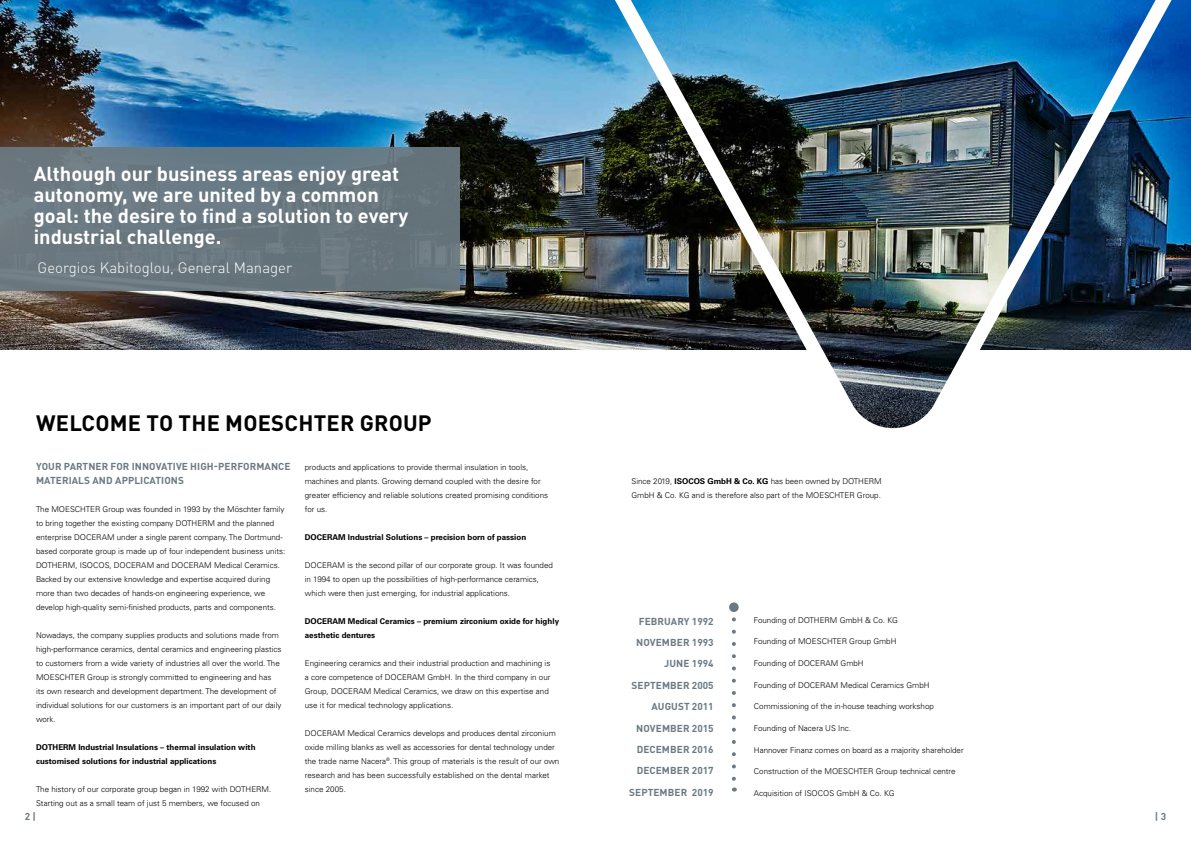
<style>
.page{position:relative;width:1191px;height:842px;background:#fff}
.page>*{position:absolute;margin:0;border:0;box-sizing:border-box;transform-origin:0 0}
.t1{font:700 22px "DIN Pro";letter-spacing:.01em;color:#000}
.t2{font:700 20px/21px "DIN Pro";color:#fff}
.t3{font:300 15px "DIN Pro";color:#fff}
.t4{font:700 10px/21.4px "DIN Pro";letter-spacing:.01em;color:#6b7a82}
.t5{font:300 8px/14px "Univers LT Std";color:#000}
.t6{font:700 8px/14px "Univers LT Std";color:#000}
.s1{font-weight:700}
</style>
<div class="page">
<img style="left:0;top:0;width:548px;height:350px">
<img style="left:548px;top:0;width:643px;height:429px">
<svg style="left:732px;top:619px;width:4px;height:172px"></svg>
<div style="left:729px;top:602px;width:9px;height:10px;background:#6b7a82;border-radius:50%"></div>
<div style="left:0;top:147px;width:460px;height:144px;background:#6b7a82"></div>
<h2 class="t2" style="left:34px;top:162px;width:376px">Although our business areas enjoy great autonomy, we are united by a common goal: the desire to find a solution to every industrial challenge.</h2>
<h3 class="t3" style="left:38px;top:256px;width:256px">Georgios Kabitoglou, General Manager</h3>
<h1 class="t1" style="left:36px;top:406px;width:397px">WELCOME TO THE MOESCHTER GROUP</h1>
<p class="t5" style="left:305px;top:460px;width:245px">products and applications to provide thermal insulation in tools, machines and plants. Growing demand coupled with the desire for greater efficiency and reliable solutions created promising conditions for us.</p>
<p class="t6" style="left:305px;top:530px;width:223px">DOCERAM Industrial Solutions – precision born of passion</p>
<p class="t5" style="left:305px;top:558px;width:250px">DOCERAM is the second pillar of our corporate group. It was founded in 1994 to open up the possibilities of high-performance ceramics, which were then just emerging, for industrial applications.</p>
<p class="t6" style="left:305px;top:614px;width:256px">DOCERAM Medical Ceramics – premium zirconium oxide for highly aesthetic dentures</p>
<p class="t5" style="left:305px;top:656px;width:247px">Engineering ceramics and their industrial production and machining is a core competence of DOCERAM GmbH. In the third company in our Group, DOCERAM Medical Ceramics, we draw on this expertise and use it for medical technology applications.</p>
<p class="t5" style="left:305px;top:726px;width:256px">DOCERAM Medical Ceramics develops and produces dental zirconium oxide milling blanks as well as accessories for dental technology under the trade name Nacera<sup>®</sup>. This group of materials is the result of our own research and has been successfully established on the dental market since 2005.</p>
<p class="t4" style="left:36px;top:459px;width:256px;line-height:14px">YOUR PARTNER FOR INNOVATIVE HIGH-PERFORMANCE<br>MATERIALS AND APPLICATIONS</p>
<p class="t5" style="left:36px;top:502px;width:251px">The MOESCHTER Group was founded in 1993 by the Möschter family to bring together the existing company DOTHERM and the planned enterprise DOCERAM under a single parent company. The Dortmund&shy;based corporate group is made up of four independent business units:<br>DOTHERM, ISOCOS, DOCERAM and DOCERAM Medical Ceramics.<br>Backed by our extensive knowledge and expertise acquired during more than two decades of hands-on engineering experience, we develop high-quality semi-finished products, parts and components.</p>
<p class="t5" style="left:36px;top:628px;width:247px">Nowadays, the company supplies products and solutions made from high-performance ceramics, dental ceramics and engineering plastics to customers from a wide variety of industries all over the world. The MOESCHTER Group is strongly committed to engineering and has its own research and development department. The development of individual solutions for our customers is an important part of our daily work.</p>
<p class="t6" style="left:36px;top:740px;width:221px">DOTHERM Industrial Insulations – thermal insulation with customised solutions for industrial applications</p>
<p class="t5" style="left:36px;top:782px;width:237px">The history of our corporate group began in 1992 with DOTHERM.<br>Starting out as a small team of just 5 members, we focused on</p>
<p class="t5" style="left:631px;top:474px;width:252px">Since 2019, <span class="s1">ISOCOS GmbH &amp; Co. KG</span> has been owned by DOTHERM<br>GmbH &amp; Co. KG and is therefore also part of the MOESCHTER Group.</p>
<p class="t4" style="left:631px;top:610px;width:84px;text-align:right">FEBRUARY 1992<br>NOVEMBER 1993<br>JUNE 1994<br>SEPTEMBER 2005<br>AUGUST 2011</p>
<p class="t4" style="left:636px;top:717px;width:79px">NOVEMBER 2015</p>
<p class="t5" style="left:754px;top:613px;width:146px">Founding of DOTHERM GmbH &amp; Co. KG</p>
<p class="t5" style="left:754px;top:635px;width:144px">Founding of MOESCHTER Group GmbH</p>
<p class="t5" style="left:754px;top:656px;width:111px">Founding of DOCERAM GmbH</p>
<p class="t5" style="left:754px;top:678px;width:177px">Founding of DOCERAM Medical Ceramics GmbH</p>
<p class="t5" style="left:754px;top:721px;width:99px">Founding of Nacera US Inc.</p>
<p class="t5" style="left:754px;top:699px;width:181px">Commissioning of the in-house teaching workshop</p>
<p class="t4" style="left:636px;top:738px;width:78px">DECEMBER 2016<br>DECEMBER 2017</p>
<p class="t5" style="left:754px;top:743px;width:211px">Hannover Finanz comes on board as a majority shareholder</p>
<p class="t5" style="left:754px;top:764px;width:203px">Construction of the MOESCHTER Group technical centre</p>
<p class="t4" style="left:629px;top:781px;width:86px">SEPTEMBER 2019</p>
<p class="t5" style="left:754px;top:786px;width:142px">Acquisition of ISOCOS GmbH &amp; Co. KG</p>
<p class="t4" style="left:25px;top:805px;width:13px">2 |</p>
<p class="t4" style="left:1155px;top:805px;width:13px">| 3</p>
</div>
